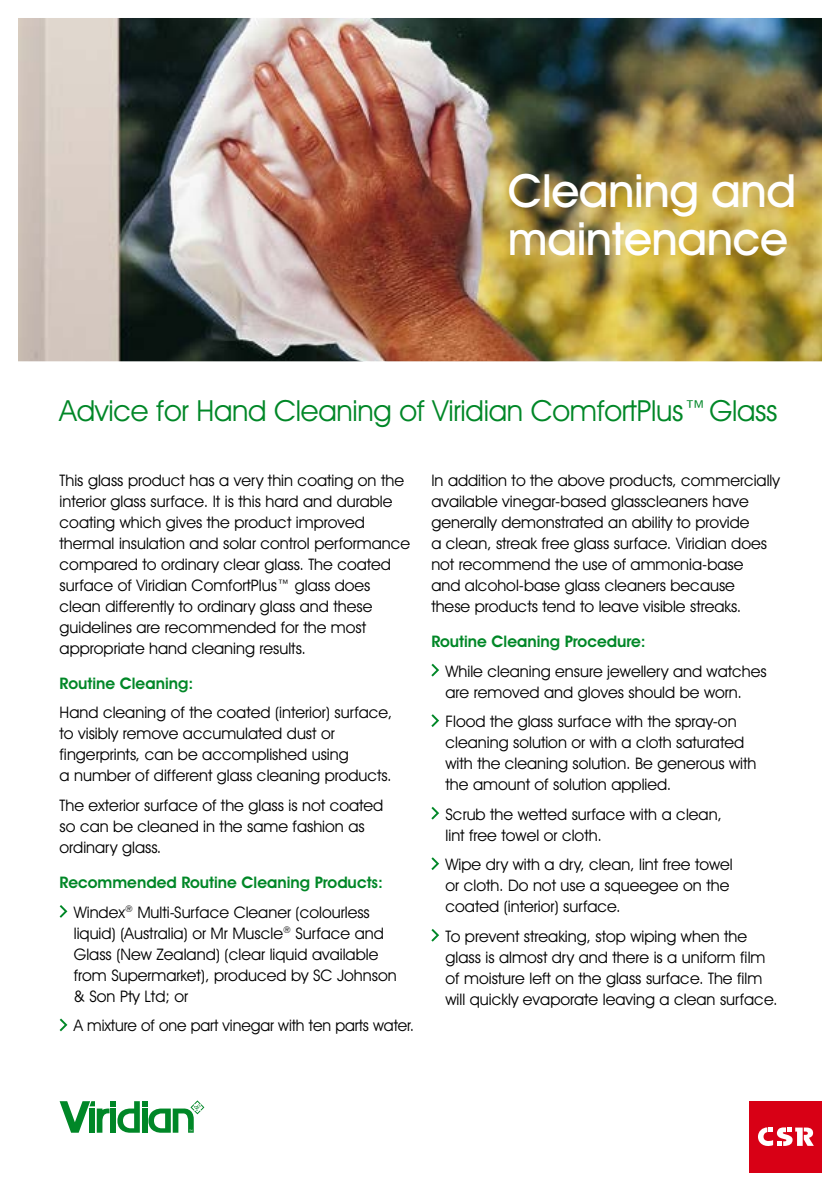
<style>
.page{position:relative;width:840px;height:1191px;background:#fff}
.page>*{position:absolute;margin:0;border:0;box-sizing:border-box;transform-origin:0 0}
.t1{font:500 46px/48px "Avant Garde IT Cby BT";letter-spacing:-.01em;color:#fff}
.t2{font:29.2px "Avant Garde IT Cby BT";letter-spacing:-.01em;color:#008727}
.t3{font:16px/21px "Avant Garde IT Cby BT";color:#000}
.t4{font:600 16px "Avant Garde IT Cby BT";color:#008727}
.s1{font-weight:600;color:#008727}
</style>
<div class="page">
<img style="left:18px;top:18px;width:803px;height:343px">
<div style="left:749px;top:1101px;width:72px;height:72px;background:#d80015"></div>
<svg style="left:758px;top:1127px;width:55px;height:19px"></svg>
<svg style="left:60px;top:905px;width:7px;height:12px"></svg>
<svg style="left:60px;top:1018px;width:7px;height:13px"></svg>
<svg style="left:431px;top:663px;width:8px;height:13px"></svg>
<svg style="left:431px;top:714px;width:8px;height:13px"></svg>
<svg style="left:431px;top:806px;width:8px;height:13px"></svg>
<svg style="left:431px;top:857px;width:8px;height:13px"></svg>
<svg style="left:431px;top:929px;width:8px;height:12px"></svg>
<svg style="left:60px;top:1100px;width:144px;height:32px"></svg>
<h1 class="t1" style="left:507px;top:166px;width:289px">Cleaning and maintenance</h1>
<h2 class="t2" style="left:60px;top:393px;width:719px">Advice for Hand Cleaning of Viridian ComfortPlus™ Glass</h2>
<p class="t3" style="left:60px;top:469px;width:352px">This glass product has a very thin coating on the interior glass surface. It is this hard and durable coating which gives the product improved thermal insulation and solar control performance compared to ordinary clear glass. The coated surface of Viridian ComfortPlus™ glass does clean differently to ordinary glass and these guidelines are recommended for the most appropriate hand cleaning results.</p>
<p class="t4" style="left:60px;top:673px;width:135px">Routine Cleaning:</p>
<p class="t3" style="left:60px;top:702px;width:334px">Hand cleaning of the coated (interior) surface, to visibly remove accumulated dust or fingerprints, can be accomplished using<br>a number of different glass cleaning products.</p>
<p class="t3" style="left:60px;top:794px;width:325px">The exterior surface of the glass is not coated so can be cleaned in the same fashion as ordinary glass.</p>
<p class="t3" style="left:60px;top:867px;width:325px;line-height:29.6px;text-align:center"><span class="s1">Recommended Routine Cleaning Products:<br></span>Windex<sup>®</sup> Multi-Surface Cleaner (colourless</p>
<p class="t3" style="left:74px;top:922px;width:324px">liquid) (Australia) or Mr Muscle<sup>®</sup> Surface and Glass (New Zealand) (clear liquid available from Supermarket), produced by SC Johnson &amp; Son Pty Ltd; or</p>
<p class="t3" style="left:74px;top:1015px;width:342px">A mixture of one part vinegar with ten parts water.</p>
<p class="t3" style="left:431px;top:469px;width:350px">In addition to the above products, commercially available vinegar-based glasscleaners have generally demonstrated an ability to provide<br>a clean, streak free glass surface. Viridian does not recommend the use of ammonia-base<br>and alcohol-base glass cleaners because<br>these products tend to leave visible streaks.</p>
<p class="t4" style="left:431px;top:631px;width:216px">Routine Cleaning Procedure:</p>
<p class="t3" style="left:445px;top:660px;width:322px">While cleaning ensure jewellery and watches are removed and gloves should be worn.</p>
<p class="t3" style="left:445px;top:710px;width:312px">Flood the glass surface with the spray-on cleaning solution or with a cloth saturated with the cleaning solution. Be generous with the amount of solution applied.</p>
<p class="t3" style="left:445px;top:803px;width:278px">Scrub the wetted surface with a clean, lint free towel or cloth.</p>
<p class="t3" style="left:445px;top:853px;width:289px">Wipe dry with a dry, clean, lint free towel or cloth. Do not use a squeegee on the coated (interior) surface.</p>
<p class="t3" style="left:445px;top:925px;width:333px">To prevent streaking, stop wiping when the glass is almost dry and there is a uniform film of moisture left on the glass surface. The film will quickly evaporate leaving a clean surface.</p>
</div>
